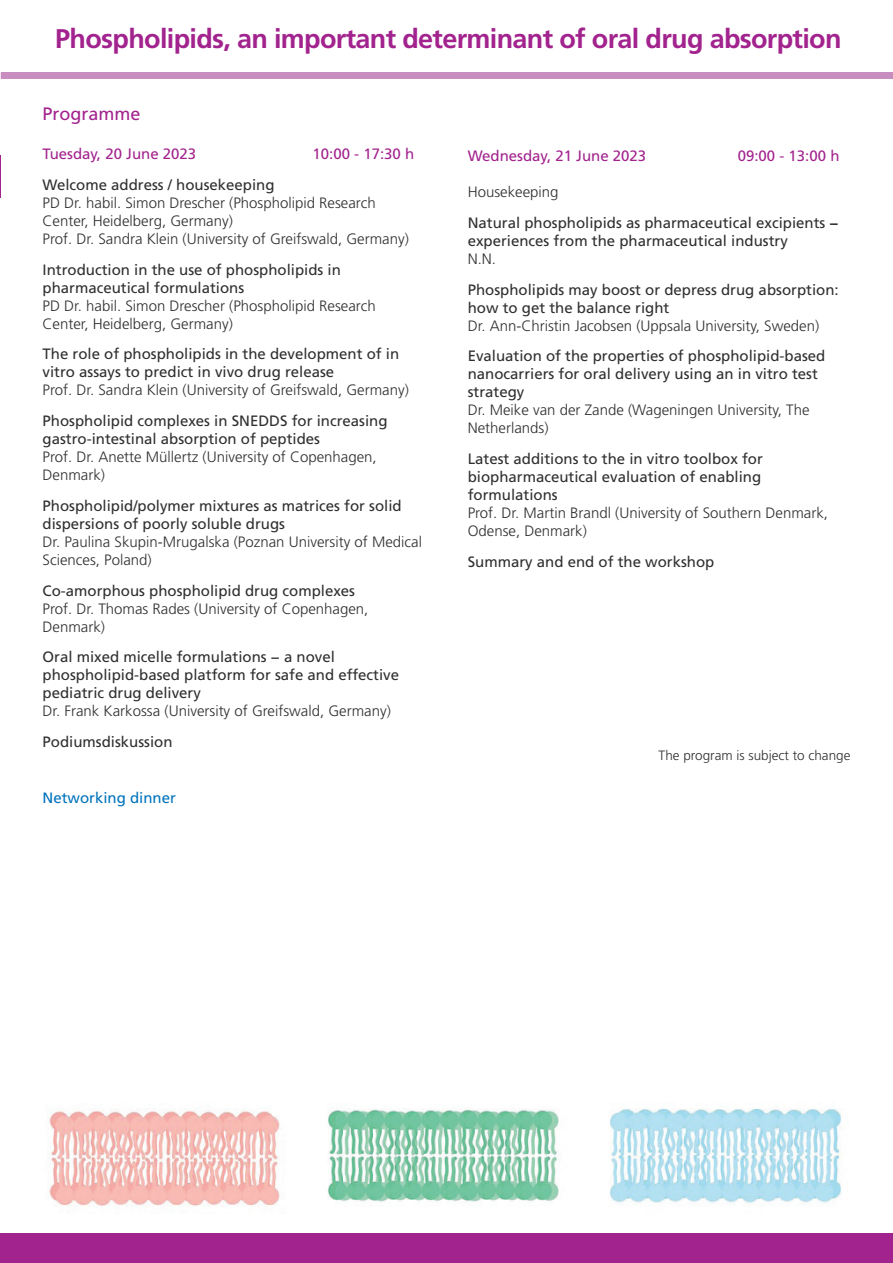
<style>
.page{position:relative;width:893px;height:1263px;background:#fff}
.page>*{position:absolute;margin:0;border:0;box-sizing:border-box;transform-origin:0 0}
.t1{font:700 27px "Frutiger LT Std";letter-spacing:-.025em;color:#a2238e}
.t2{font:18px "Frutiger LT Std";color:#a2238e}
.t3{font:15px/18px "Frutiger LT Std";color:#312f30}
.t4{font:300 15px/18px "Frutiger LT Std";color:#312f30}
.t5{font:15px "Frutiger LT Std";color:#a2238e}
.t6{font:15px "Frutiger LT Std";color:#0073bc}
.t7{font:300 13.5px "Frutiger LT Std";color:#312f30}
.s1{font-weight:300}
.s2{font-weight:700}
</style>
<div class="page">
<div style="left:0;top:1233px;width:893px;height:30px;background:#a2238e"></div>
<hr style="left:0;top:155px;width:1px;height:43px;background:#a2238e">
<div style="left:1px;top:72px;width:892px;height:7px;background:#c78ebf"></div>
<img style="left:49px;top:1108px;width:231px;height:99px">
<img style="left:328px;top:1108px;width:231px;height:94px">
<img style="left:610px;top:1108px;width:231px;height:96px">
<h1 class="t1" style="left:55px;top:23px;width:788px">Phospholipids, an important determinant of oral drug absorption</h1>
<p class="t2" style="left:43px;top:103px;width:100px">Programme</p>
<p class="t5" style="left:43px;top:145px;width:155px">Tuesday, 20 June 2023</p>
<p class="t5" style="left:313px;top:145px;width:103px">10:00 - 17:30 h</p>
<p class="t3" style="left:43px;top:176px;width:234px">Welcome address / housekeeping</p>
<p class="t4" style="left:43px;top:194px;width:368px">PD Dr. habil. Simon Drescher (Phospholipid Research<br>Center, Heidelberg, Germany)<br>Prof. Dr. Sandra Klein (University of Greifswald, Germany)</p>
<p class="t3" style="left:43px;top:260px;width:300px">Introduction in the use of phospholipids in pharmaceutical formulations</p>
<p class="t4" style="left:43px;top:297px;width:335px">PD Dr. habil. Simon Drescher (Phospholipid Research<br>Center, Heidelberg, Germany)</p>
<p class="t3" style="left:43px;top:345px;width:358px">The role of phospholipids in the development of in vitro assays to predict in vivo drug release</p>
<p class="t4" style="left:43px;top:381px;width:368px">Prof. Dr. Sandra Klein (University of Greifswald, Germany)</p>
<p class="t3" style="left:43px;top:412px;width:347px">Phospholipid complexes in SNEDDS for increasing gastro-intestinal absorption of peptides</p>
<p class="t4" style="left:43px;top:448px;width:336px">Prof. Dr. Anette Müllertz (University of Copenhagen,<br>Denmark)</p>
<p class="t3" style="left:43px;top:497px;width:361px">Phospholipid/polymer mixtures as matrices for solid dispersions of poorly soluble drugs</p>
<p class="t4" style="left:43px;top:533px;width:381px">Dr. Paulina Skupin-Mrugalska (Poznan University of Medical<br>Sciences, Poland)</p>
<p class="t3" style="left:43px;top:581px;width:314px">Co-amorphous phospholipid drug complexes</p>
<p class="t4" style="left:43px;top:600px;width:327px">Prof. Dr. Thomas Rades (University of Copenhagen,<br>Denmark)</p>
<p class="t3" style="left:43px;top:648px;width:358px">Oral mixed micelle formulations − a novel phospholipid-based platform for safe and effective pediatric drug delivery</p>
<p class="t4" style="left:43px;top:702px;width:350px">Dr. Frank Karkossa (University of Greifswald, Germany)</p>
<p class="t3" style="left:43px;top:733px;width:132px">Podiumsdiskussion</p>
<p class="t6" style="left:43px;top:789px;width:135px">Networking dinner</p>
<p class="t5" style="left:468px;top:147px;width:180px">Wednesday, 21 June 2023</p>
<p class="t5" style="left:738px;top:147px;width:103px">09:00 - 13:00 h</p>
<p class="t3" style="left:468px;top:176px;width:372px;line-height:30.8px"><span class="s1">Housekeeping<br></span>Natural phospholipids as pharmaceutical excipients <span class="s2">−</span></p>
<p class="t3" style="left:468px;top:232px;width:322px">experiences from the pharmaceutical industry</p>
<p class="t4" style="left:468px;top:250px;width:30px">N.N.</p>
<p class="t3" style="left:468px;top:280px;width:372px">Phospholipids may boost or depress drug absorption: how to get the balance right</p>
<p class="t4" style="left:468px;top:317px;width:353px">Dr. Ann-Christin Jacobsen (Uppsala University, Sweden)</p>
<p class="t3" style="left:468px;top:347px;width:359px">Evaluation of the properties of phospholipid-based nanocarriers for oral delivery using an in vitro test strategy</p>
<p class="t4" style="left:468px;top:401px;width:343px">Dr. Meike van der Zande (Wageningen University, The<br>Netherlands)</p>
<p class="t3" style="left:468px;top:450px;width:297px;text-align:justify">Latest additions to the in vitro toolbox for biopharmaceutical evaluation of enabling formulations</p>
<p class="t4" style="left:468px;top:504px;width:362px">Prof. Dr. Martin Brandl (University of Southern Denmark,<br>Odense, Denmark)</p>
<p class="t3" style="left:468px;top:553px;width:248px">Summary and end of the workshop</p>
<p class="t7" style="left:659px;top:747px;width:193px">The program is subject to change</p>
</div>
